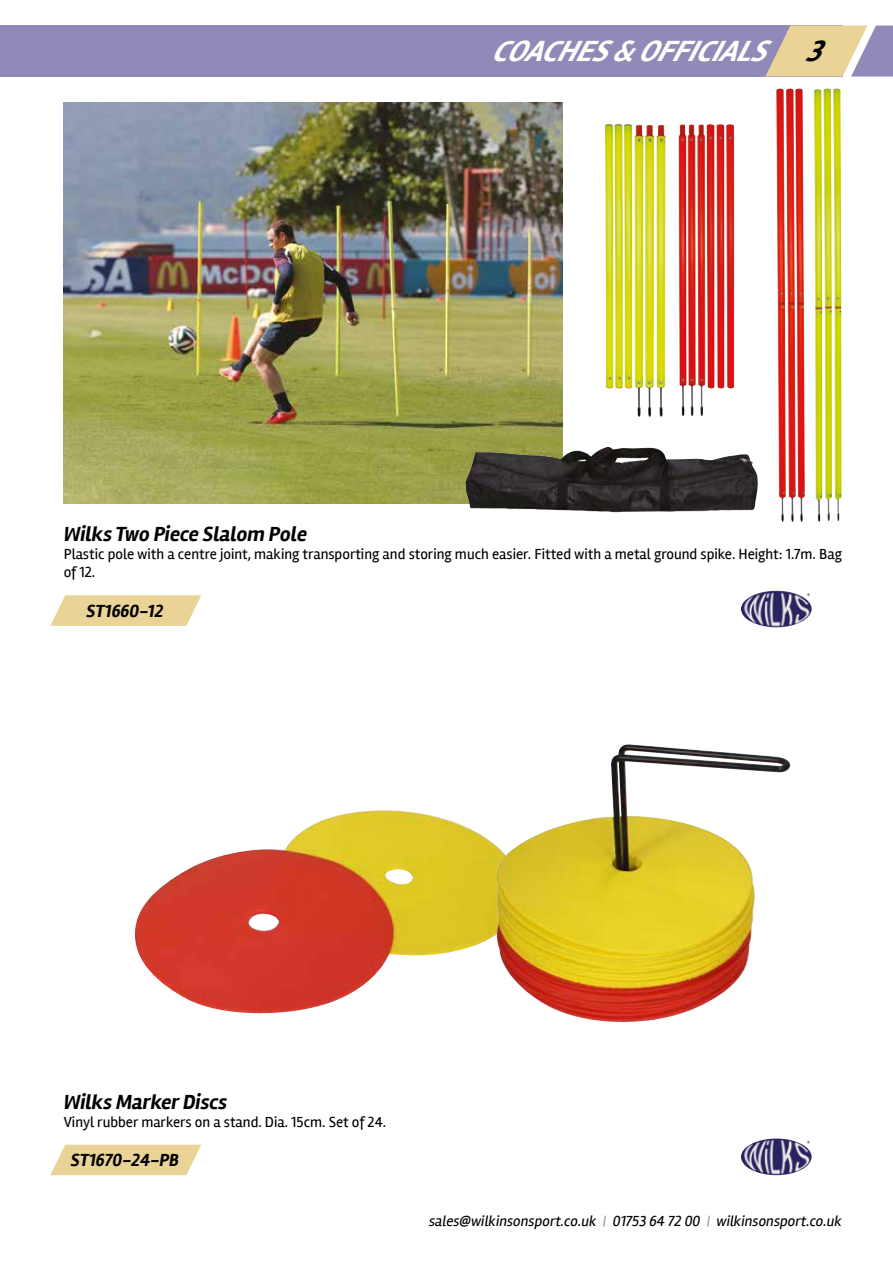
<style>
.page{position:relative;width:893px;height:1263px;background:#fff}
.page>*{position:absolute;margin:0;border:0;box-sizing:border-box;transform-origin:0 0}
.t1{font:italic 700 30px "Rambla";color:#fff}
.t2{font:italic 700 21px "Rambla";color:#000}
.t3{font:italic 700 18px "Rambla";color:#000}
.t4{font:15px/18px "Rambla";color:#000}
.t5{font:italic 15px "Rambla";color:#000}
.s1{color:#000}
.s2{color:#9d9d9c}
</style>
<div class="page">
<img style="left:64px;top:102px;width:499px;height:402px">
<img style="left:465px;top:447px;width:293px;height:65px">
<img style="left:776px;top:89px;width:65px;height:433px">
<img style="left:605px;top:124px;width:129px;height:292px">
<img style="left:134px;top:810px;width:361px;height:204px">
<img style="left:495px;top:744px;width:296px;height:278px">
<svg style="left:50px;top:1145px;width:151px;height:30px;background:#ebd7a1"></svg>
<svg style="left:50px;top:595px;width:151px;height:31px;background:#ebd7a2"></svg>
<img style="left:741px;top:591px;width:71px;height:36px">
<img style="left:741px;top:1138px;width:71px;height:37px">
<div style="left:0;top:26px;width:843px;height:51px;background:#908ab8"></div>
<svg style="left:765px;top:26px;width:128px;height:51px"></svg>
<h1 class="t1" style="left:492px;top:34px;width:343px">COACHES&amp;OFFICIALS <span class="s1">3</span></h1>
<h2 class="t2" style="left:64px;top:522px;width:245px">Wilks Two Piece Slalom Pole</h2>
<p class="t4" style="left:64px;top:545px;width:780px">Plastic pole with a centre joint, making transporting and storing much easier. Fitted with a metal ground spike. Height: 1.7m. Bag of 12.</p>
<p class="t3" style="left:87px;top:600px;width:78px">ST1660-12</p>
<h2 class="t2" style="left:64px;top:1089px;width:165px">Wilks Marker Discs</h2>
<p class="t4" style="left:64px;top:1112px;width:324px">Vinyl rubber markers on a stand. Dia. 15cm. Set of 24.</p>
<p class="t3" style="left:71px;top:1149px;width:110px">ST1670-24-PB</p>
<p class="t5" style="left:429px;top:1212px;width:414px">sales@wilkinsonsport.co.uk <span class="s2">|</span> 01753 64 72 00 <span class="s2">|</span> wilkinsonsport.co.uk</p>
</div>
